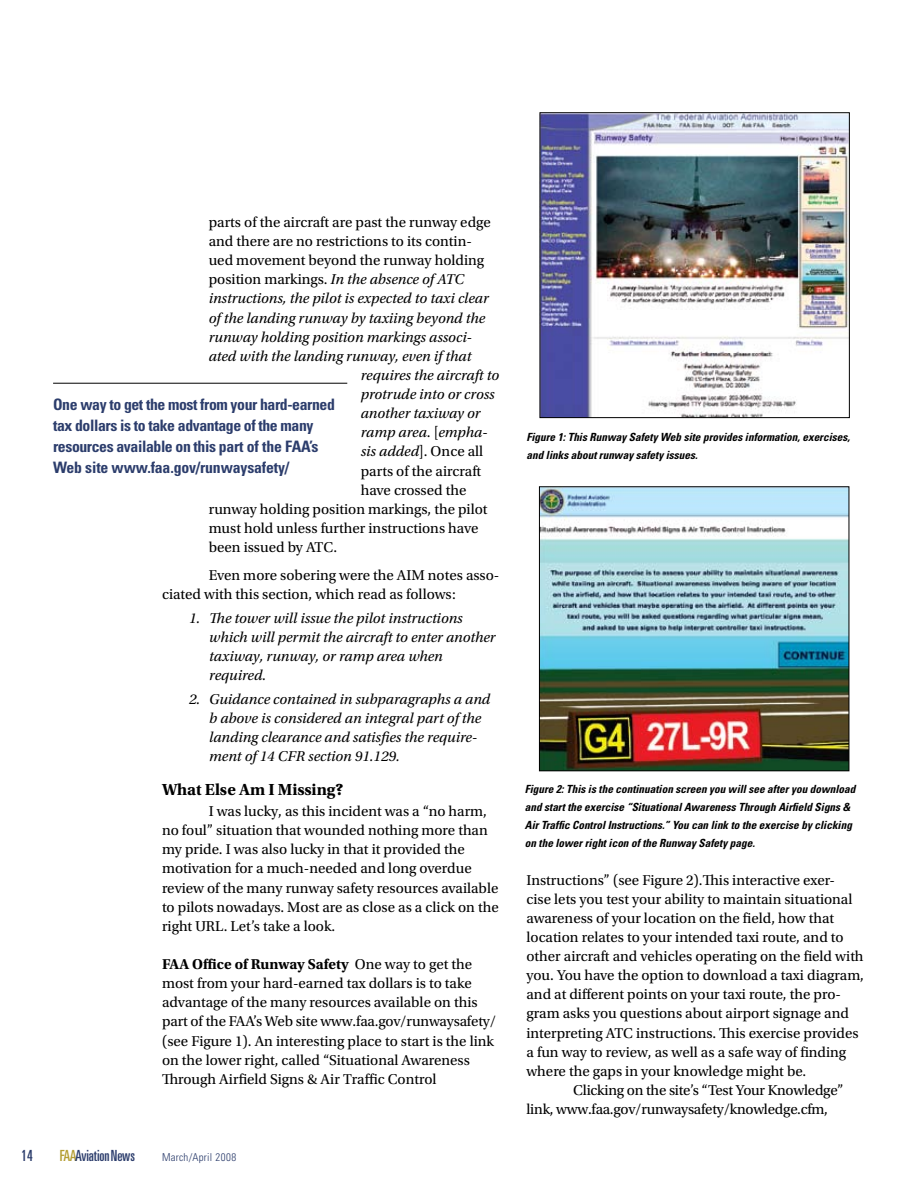
<style>
.page{position:relative;width:918px;height:1188px;background:#fff}
.page>*{position:absolute;margin:0;border:0;box-sizing:border-box;transform-origin:0 0}
.subhead_2{font:700 16.8px "Utopia Std";letter-spacing:-.005em;color:#000}
.call_outs{font:700 condensed 15.75px/21px "Univers LT Std";letter-spacing:-.025em;color:#2c3d6c}
.t1{font:ultra-condensed 15.3px "Univers LT Std";letter-spacing:-.005em;color:#2c3d6c}
.text{font:15px/19.2px "Utopia Std";color:#000}
.text-2{font:italic 15px "Utopia Std";color:#000}
.last_bullet{font:italic 15px/19.2px "Utopia Std";color:#000}
.bullets{font:italic 15px/19.2px "Utopia Std";color:#000}
.t2{font:italic 700 condensed 11.25px/18px "Univers LT Std";color:#000}
.t3{font:300 condensed 10.8px "Univers LT Std";letter-spacing:.025em;color:#2c3d6c}
.s1{font-style:italic}
.s2{font-style:normal}
.s3{font-weight:700}
.s4{color:#b49d32}
</style>
<div class="page">
<img style="left:542px;top:114px;width:306px;height:302px">
<div style="left:540px;top:112px;width:310px;height:306px;border:1px solid #000"></div>
<img style="left:541px;top:489px;width:306px;height:280px">
<div style="left:539px;top:487px;width:310px;height:284px;border:1px solid #000"></div>
<hr style="left:53px;top:383px;width:294px;height:1px;background:#000">
<p class="text" style="left:209px;top:213px;width:284px">parts of the aircraft are past the runway edge</p>
<p class="text" style="left:209px;top:232px;width:265px">and there are no restrictions to its contin-</p>
<p class="text" style="left:209px;top:251px;width:277px">ued movement beyond the runway holding</p>
<p class="text" style="left:209px;top:270px;width:257px">position markings. <span class="s1">In the absence of ATC</span></p>
<p class="text-2" style="left:209px;top:290px;width:282px">instructions, the pilot is expected to taxi clear</p>
<p class="text-2" style="left:209px;top:310px;width:278px">of the landing runway by taxiing beyond the</p>
<p class="text-2" style="left:209px;top:329px;width:265px">runway holding position markings associ-</p>
<p class="text-2" style="left:209px;top:348px;width:264px">ated with the landing runway, even if that</p>
<p class="text-2" style="left:361px;top:367px;width:140px">requires the aircraft to</p>
<p class="text-2" style="left:361px;top:386px;width:135px">protrude into or cross</p>
<p class="text-2" style="left:361px;top:405px;width:121px">another taxiway or</p>
<p class="text-2" style="left:361px;top:424px;width:128px">ramp area<span class="s2">. [</span>empha-</p>
<p class="text" style="left:361px;top:442px;width:124px"><span class="s1">sis added</span>]. Once all</p>
<p class="text" style="left:361px;top:461px;width:122px">parts of the aircraft</p>
<p class="text" style="left:361px;top:480px;width:107px">have crossed the</p>
<p class="text" style="left:209px;top:500px;width:280px">runway holding position markings, the pilot</p>
<p class="text" style="left:209px;top:519px;width:271px">must hold unless further instructions have</p>
<p class="text" style="left:209px;top:538px;width:130px">been issued by ATC.</p>
<p class="text" style="left:162px;top:566px;width:339px;text-indent:47px">Even more sobering were the AIM notes asso&shy;ciated with this section, which read as follows:</p>
<p class="bullets" style="left:209px;top:609px;width:288px;text-indent:-20px">1. The tower will issue the pilot instructions which will permit the aircraft to enter another taxiway, runway, or ramp area when required.</p>
<p class="last_bullet" style="left:209px;top:689px;width:283px;text-indent:-20px">2. Guidance contained in subparagraphs a and b above is considered an integral part of the landing clearance and satisfies the require&shy;ment of 14 CFR section 91.129.</p>
<p class="subhead_2" style="left:162px;top:780px;width:183px">What Else Am I Missing?</p>
<p class="text" style="left:162px;top:802px;width:338px;text-indent:47px">I was lucky, as this incident was a “no harm, no foul” situation that wounded nothing more than my pride. I was also lucky in that it provided the motivation for a much-needed and long overdue review of the many runway safety resources available to pilots nowadays. Most are as close as a click on the right URL. Let’s take a look.</p>
<p class="text" style="left:162px;top:955px;width:336px"><span class="s3">FAA Office of Runway Safety</span> One way to get the most from your hard-earned tax dollars is to take advantage of the many resources available on this part of the FAA’s Web site www.faa.gov/runwaysafety/ (see Figure 1). An interesting place to start is the link on the lower right, called “Situational Awareness Through Airfield Signs &amp; Air Traffic Control</p>
<p class="call_outs" style="left:53px;top:394px;width:283px">One way to get the most from your hard-earned tax dollars is to take advantage of the many resources available on this part of the FAA’s Web site www.faa.gov/runwaysafety/</p>
<p class="t1" style="left:21px;top:1146px;width:13px">14</p>
<p class="t1" style="left:60px;top:1146px;width:77px"><span class="s4">FAA</span>Aviation News</p>
<p class="t3" style="left:162px;top:1150px;width:76px">March/April 2008</p>
<p class="t2" style="left:526px;top:428px;width:325px">Figure 1: This Runway Safety Web site provides information, exercises, and links about runway safety issues.</p>
<p class="t2" style="left:525px;top:780px;width:332px">Figure 2: This is the continuation screen you will see after you download and start the exercise “Situational Awareness Through Airfield Signs &amp; Air Traffic Control Instructions.” You can link to the exercise by clicking on the lower right icon of the Runway Safety page.</p>
<p class="text" style="left:526px;top:870px;width:339px">Instructions” (see Figure 2).This interactive exer-<br>cise lets you test your ability to maintain situational awareness of your location on the field, how that location relates to your intended taxi route, and to other aircraft and vehicles operating on the field with you. You have the option to download a taxi diagram, and at different points on your taxi route, the pro&shy;gram asks you questions about airport signage and interpreting ATC instructions. This exercise provides a fun way to review, as well as a safe way of finding where the gaps in your knowledge might be.</p>
<p class="text" style="left:526px;top:1081px;width:319px;text-indent:47px">Clicking on the site’s “Test Your Knowledge” link, www.faa.gov/runwaysafety/knowledge.cfm,</p>
</div>
